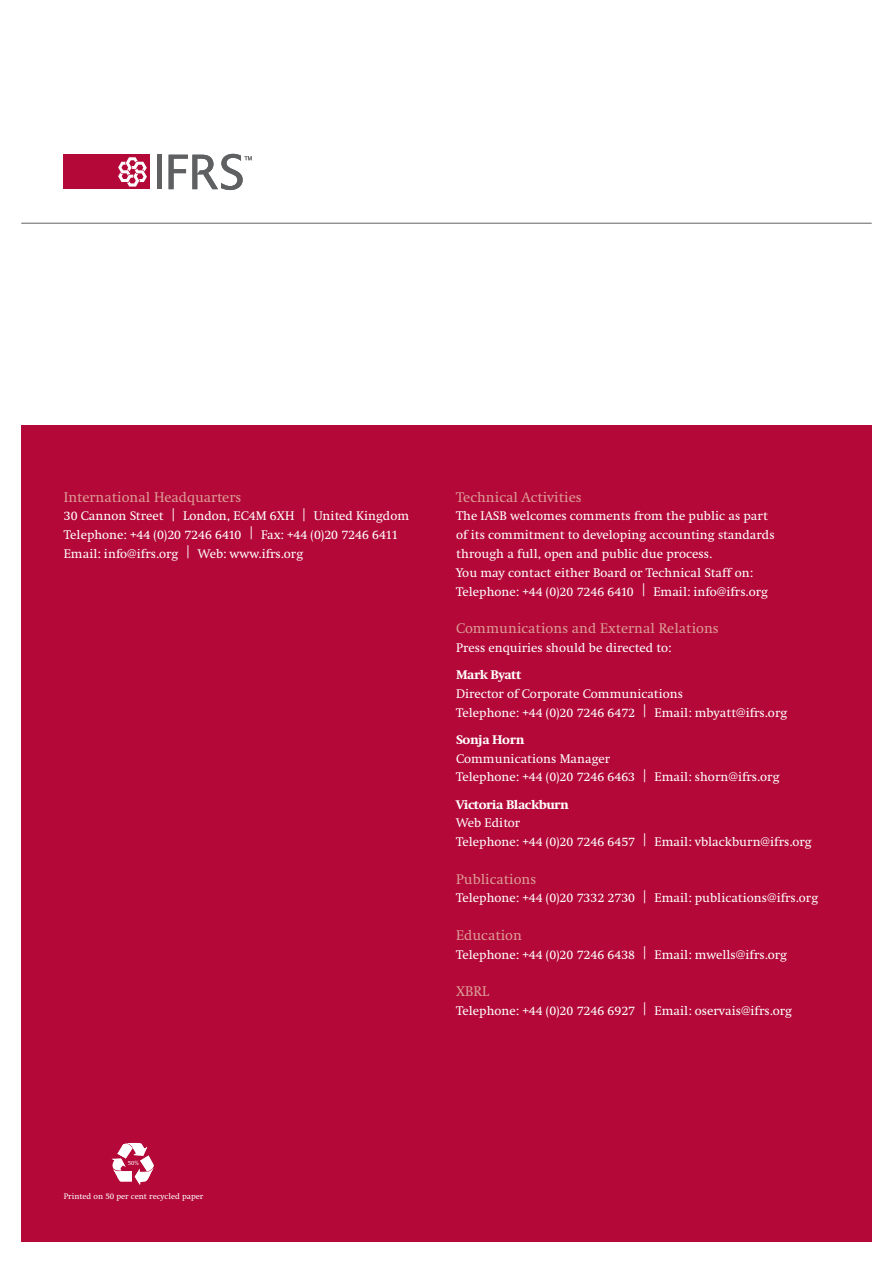
<style>
.page{position:relative;width:893px;height:1263px;background:#fff}
.page>*{position:absolute;margin:0;border:0;box-sizing:border-box;transform-origin:0 0}
.t1{font:14.25px "Swift LT Pro";color:#dd9a95}
.t2{font:700 14.25px "Swift LT Pro";color:#dd9a95}
.t3{font:12.75px/18.8px "Swift LT Pro";color:#fff}
.t4{font:800 12.75px "Swift LT Pro";color:#fff}
.t5{font:8.25px "Swift LT Pro";color:#fff}
.t6{font:6.3px "Swift LT Pro";color:#fff}
</style>
<div class="page">
<div style="left:21px;top:425px;width:851px;height:817px;background:#b30838"></div>
<hr style="left:21px;top:223px;width:851px;height:1px;background:#5f6062">
<svg style="left:111px;top:1143px;width:43px;height:28px"></svg>
<div style="left:64px;top:154px;width:86px;height:35px;background:#b30838"></div>
<svg style="left:118px;top:157px;width:29px;height:30px"></svg>
<div style="left:157px;top:155px;width:5px;height:34px;background:#5f6062"></div>
<svg style="left:169px;top:154px;width:83px;height:36px"></svg>
<p class="t2" style="left:64px;top:489px;width:179px">International Headquarters</p>
<p class="t3" style="left:64px;top:507px;width:347px">30 Cannon Street | London, EC4M 6XH | United Kingdom<br>Telephone: +44 (0)20 7246 6410 | Fax: +44 (0)20 7246 6411<br>Email: info@ifrs.org | Web: www.ifrs.org</p>
<p class="t1" style="left:456px;top:489px;width:127px">Technical Activities</p>
<p class="t3" style="left:456px;top:507px;width:320px">The IASB welcomes comments from the public as part of its commitment to developing accounting standards through a full, open and public due process.<br>You may contact either Board or Technical Staff on:<br>Telephone: +44 (0)20 7246 6410 | Email: info@ifrs.org</p>
<p class="t1" style="left:456px;top:620px;width:264px">Communications and External Relations</p>
<p class="t3" style="left:456px;top:638px;width:217px">Press enquiries should be directed to:</p>
<p class="t4" style="left:456px;top:667px;width:66px">Mark Byatt</p>
<p class="t3" style="left:456px;top:684px;width:333px">Director of Corporate Communications<br>Telephone: +44 (0)20 7246 6472 | Email: mbyatt@ifrs.org</p>
<p class="t4" style="left:456px;top:732px;width:69px">Sonja Horn</p>
<p class="t3" style="left:456px;top:749px;width:325px">Communications Manager<br>Telephone: +44 (0)20 7246 6463 | Email: shorn@ifrs.org</p>
<p class="t4" style="left:456px;top:797px;width:114px">Victoria Blackburn</p>
<p class="t3" style="left:456px;top:814px;width:357px">Web Editor<br>Telephone: +44 (0)20 7246 6457 | Email: vblackburn@ifrs.org</p>
<p class="t1" style="left:456px;top:870px;width:82px">Publications</p>
<p class="t3" style="left:456px;top:889px;width:364px">Telephone: +44 (0)20 7332 2730 | Email: publications@ifrs.org</p>
<p class="t1" style="left:456px;top:927px;width:67px">Education</p>
<p class="t3" style="left:456px;top:945px;width:332px">Telephone: +44 (0)20 7246 6438 | Email: mwells@ifrs.org</p>
<p class="t1" style="left:456px;top:983px;width:35px">XBRL</p>
<p class="t3" style="left:456px;top:1001px;width:338px">Telephone: +44 (0)20 7246 6927 | Email: oservais@ifrs.org</p>
<p class="t6" style="left:128px;top:1160px;width:13px">50%</p>
<p class="t5" style="left:64px;top:1192px;width:141px">Printed on 50 per cent recycled paper</p>
</div>
